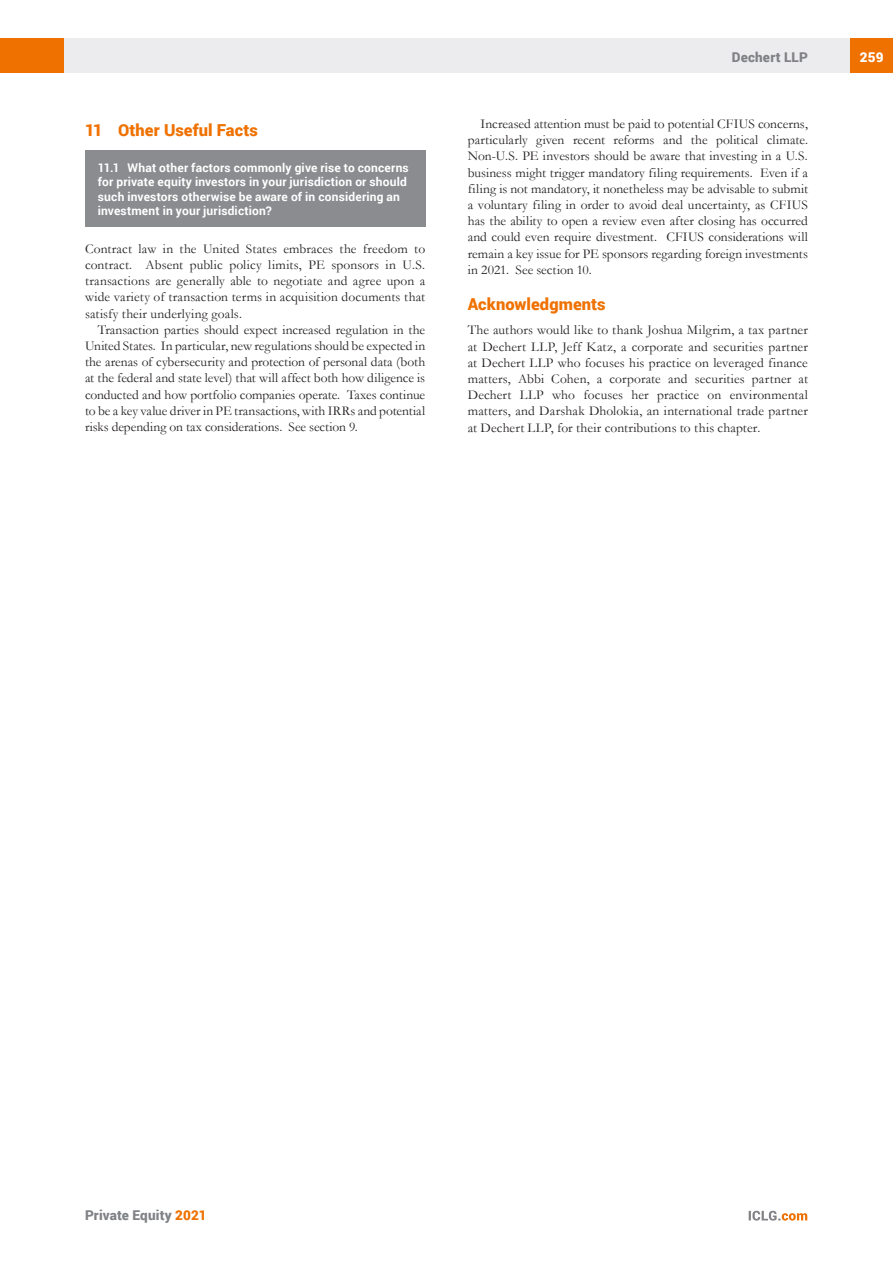
<style>
.page{position:relative;width:893px;height:1263px;background:#fff}
.page>*{position:absolute;margin:0;border:0;box-sizing:border-box;transform-origin:0 0}
.MS_Heading{font:900 16.5px "Roboto";letter-spacing:.005em;color:#ef7100}
.MS_Heading_Gen_Chapt{font:900 16.5px "Roboto";letter-spacing:.005em;color:#ef7100}
.MS_Body_Text_-_Secon{font:13.5px/16.2px "Garamond";color:#231f20;text-align:justify}
.MS_Body_Text_-_First{font:13.5px/16.2px "Garamond";letter-spacing:.01em;color:#231f20;text-align:justify}
.t1{font:900 13.5px "Roboto";letter-spacing:.01em;color:#808285}
.t2{font:900 13.5px "Roboto";color:#fff}
.MS_-_Question_follow{font:700 12px/14.4px "Roboto";letter-spacing:.015em;color:#fff}
.s1{color:#ef7100}
</style>
<div class="page">
<div style="left:64px;top:38px;width:786px;height:34px;background:#ececee"></div>
<div style="left:850px;top:38px;width:43px;height:34px;background:#ef7100"></div>
<div style="left:0;top:38px;width:64px;height:34px;background:#ef7100"></div>
<svg style="left:749px;top:1211px;width:58px;height:9px"></svg>
<div style="left:85px;top:151px;width:340px;height:76px;background:#8a8c8f"></div>
<p class="MS_Heading" style="left:85px;top:119px;width:174px">11 Other Useful Facts</p>
<p class="MS_-_Question_follow" style="left:98px;top:160px;width:313px">11.1 What other factors commonly give rise to concerns for private equity investors in your jurisdiction or should such investors otherwise be aware of in considering an investment in your jurisdiction?</p>
<p class="MS_Body_Text_-_First" style="left:85px;top:240px;width:342px">Contract law in the United States embraces the freedom to contract. Absent public policy limits, PE sponsors in U.S. transactions are generally able to negotiate and agree upon a wide variety of transaction terms in acquisition documents that satisfy their underlying goals.</p>
<p class="MS_Body_Text_-_Secon" style="left:85px;top:321px;width:342px;text-indent:13px">Transaction parties should expect increased regulation in the United States. In particular, new regulations should be expected in the arenas of cybersecurity and protection of personal data (both at the federal and state level) that will affect both how diligence is conducted and how portfolio companies operate. Taxes continue to be a key value driver in PE transactions, with IRRs and potential risks depending on tax considerations. See section 9.</p>
<p class="t1" style="left:732px;top:48px;width:78px">Dechert LLP</p>
<p class="t2" style="left:860px;top:48px;width:25px">259</p>
<p class="MS_Body_Text_-_Secon" style="left:468px;top:115px;width:342px;text-indent:13px">Increased attention must be paid to potential CFIUS concerns, particularly given recent reforms and the political climate.<br>Non-U.S. PE investors should be aware that investing in a U.S. business might trigger mandatory filing requirements. Even if a filing is not mandatory, it nonetheless may be advisable to submit a voluntary filing in order to avoid deal uncertainty, as CFIUS has the ability to open a review even after closing has occurred and could even require divestment. CFIUS considerations will remain a key issue for PE sponsors regarding foreign investments in 2021. See section 10.</p>
<p class="MS_Heading_Gen_Chapt" style="left:468px;top:292px;width:139px">Acknowledgments</p>
<p class="MS_Body_Text_-_First" style="left:468px;top:322px;width:342px">The authors would like to thank Joshua Milgrim, a tax partner at Dechert LLP, Jeff Katz, a corporate and securities partner at Dechert LLP who focuses his practice on leveraged finance matters, Abbi Cohen, a corporate and securities partner at Dechert LLP who focuses her practice on environmental matters, and Darshak Dholokia, an international trade partner at Dechert LLP, for their contributions to this chapter.</p>
<p class="t1" style="left:85px;top:1206px;width:123px">Private Equity <span class="s1">2021</span></p>
</div>
